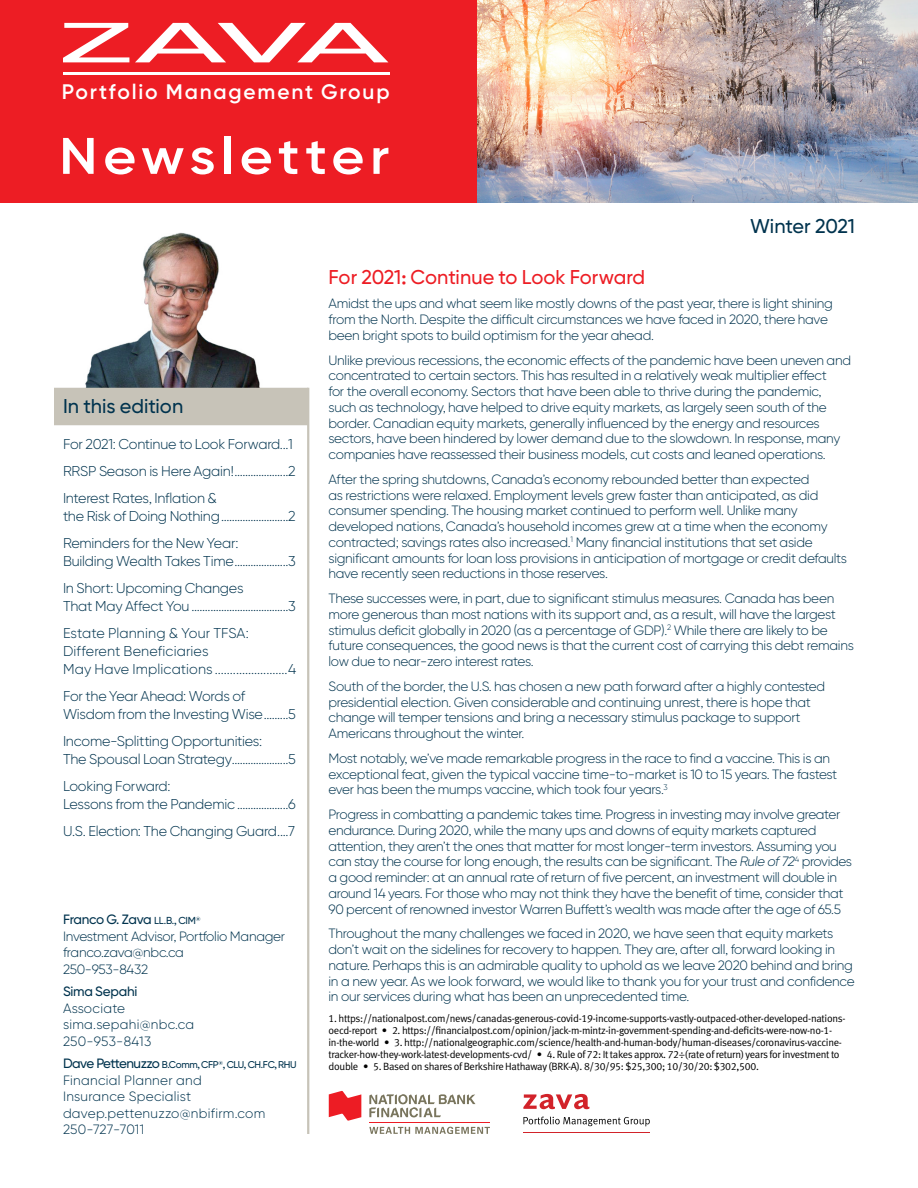
<style>
.page{position:relative;width:918px;height:1188px;background:#fff}
.page>*{position:absolute;margin:0;border:0;box-sizing:border-box;transform-origin:0 0}
.t1{font:500 56.4px "Gilroy BN";color:#fff;scale:2.58 1}
.t2{font:600 51.3px "Gilroy BN";letter-spacing:.095em;color:#fff;scale:1.11 1}
.t3{font:600 21px "Gilroy BN";letter-spacing:.085em;color:#fff}
.MASTER_Head{font:500 19.95px "Gilroy BN";letter-spacing:-.005em;color:#ed1d24}
.MASTER_TOC_title{font:500 19.95px "Gilroy BN";color:#00334e}
.MASTER_Cover_Date{font:500 19.95px "Gilroy BN";letter-spacing:-.01em;color:#00334e}
.t4{font:300 14.25px/18px "Gilroy BN";letter-spacing:-.015em;color:#00334e}
.t5{font:300 14.25px/18px "Gilroy BN";letter-spacing:.005em;color:#00334e}
.MASTER_Body{font:300 13.5px/15.8px "Gilroy BN";letter-spacing:-.02em;color:#00334e}
.MASTER_Body-2{font:300 13.5px/16.5px "Gilroy BN";letter-spacing:.02em;color:#00334e}
.MASTER_Body-3{font:500 13.5px "Gilroy BN";letter-spacing:-.02em;color:#00334e}
.MASTER_Legal{font:10.5px/12px "Meta Normal LF";letter-spacing:-.025em;color:#000}
.MASTER_Body-4{font:500 9.9px "Gilroy BN";letter-spacing:-.035em;color:#00334e}
.s1{font-size:10.2px}
.s2{font-size:13.5px}
.s3{font-style:italic}
</style>
<div class="page">
<img style="left:67px;top:232px;width:214px;height:156px">
<hr style="left:307px;top:388px;width:2px;height:746px;background:#c7c3b8">
<div style="left:54px;top:388px;width:254px;height:37px;background:#c7c3b8"></div>
<img style="left:477px;top:0;width:441px;height:203px">
<div style="left:0;top:0;width:477px;height:203px;background:#ed1d24"></div>
<hr style="left:63px;top:72px;width:326px;height:3px;background:#fff">
<svg style="left:523px;top:1094px;width:66px;height:15px"></svg>
<hr style="left:523px;top:1132px;width:127px;height:1px;background:#d2232a">
<svg style="left:523px;top:1117px;width:127px;height:9px"></svg>
<svg style="left:329px;top:1091px;width:32px;height:30px"></svg>
<svg style="left:369px;top:1127px;width:121px;height:7px"></svg>
<hr style="left:369px;top:1122px;width:121px;height:1px;background:#ed1c24">
<svg style="left:369px;top:1094px;width:106px;height:23px"></svg>
<p class="t1" style="left:57px;top:8px;width:130px">ZAVA</p>
<p class="t3" style="left:62px;top:78px;width:329px">Portfolio Management Group</p>
<p class="t2" style="left:59px;top:124px;width:299px">Newsletter</p>
<p class="MASTER_Cover_Date" style="left:750px;top:214px;width:106px">Winter 2021</p>
<p class="MASTER_TOC_title" style="left:63px;top:393px;width:122px">In this edition</p>
<p class="t4" style="left:63px;top:435px;width:231px">For 2021: Continue to Look Forward...1</p>
<p class="t4" style="left:63px;top:462px;width:234px">RRSP Season is Here Again!....................2</p>
<p class="t4" style="left:63px;top:489px;width:234px">Interest Rates, Inflation &amp;<br>the Risk of Doing Nothing.........................2</p>
<p class="t4" style="left:63px;top:534px;width:234px">Reminders for the New Year:<br>Building Wealth Takes Time....................3</p>
<p class="t4" style="left:63px;top:579px;width:234px">In Short: Upcoming Changes<br>That May Affect You ....................................3</p>
<p class="t5" style="left:63px;top:624px;width:235px">Estate Planning &amp; Your TFSA:<br>Different Beneficiaries<br>May Have Implications ........................4</p>
<p class="t4" style="left:63px;top:687px;width:234px">For the Year Ahead: Words of<br>Wisdom from the Investing Wise.........5</p>
<p class="t4" style="left:63px;top:732px;width:234px">Income-Splitting Opportunities:<br>The Spousal Loan Strategy.....................5</p>
<p class="t4" style="left:63px;top:777px;width:234px">Looking Forward:<br>Lessons from the Pandemic ...................6</p>
<p class="t4" style="left:63px;top:822px;width:233px">U.S. Election: The Changing Guard....7</p>
<p class="MASTER_Body-3" style="left:63px;top:911px;width:139px">Franco G. Zava <span class="s1">LL.B., CIM</span><sup>®</sup></p>
<p class="MASTER_Body" style="left:63px;top:927px;width:224px;line-height:16.5px">Investment Advisor, Portfolio Manager franco.zava@nbc.ca<br>250-953-8432</p>
<p class="MASTER_Body-3" style="left:63px;top:983px;width:76px">Sima Sepahi</p>
<p class="MASTER_Body-2" style="left:63px;top:999px;width:133px">Associate sima.sepahi@nbc.ca<br>250-953-8413</p>
<p class="MASTER_Body-4" style="left:63px;top:1058px;width:235px"><span class="s2">Dave Pettenuzzo</span> B.Comm, CFP<sup>®</sup>, CLU, CH.FC, RHU</p>
<p class="MASTER_Body-2" style="left:63px;top:1071px;width:204px">Financial Planner and<br>Insurance Specialist davep.pettenuzzo@nbifirm.com<br>250-727-7011</p>
<p class="MASTER_Head" style="left:328px;top:264px;width:318px">For 2021: Continue to Look Forward</p>
<p class="MASTER_Body" style="left:328px;top:296px;width:506px">Amidst the ups and what seem like mostly downs of the past year, there is light shining from the North. Despite the difficult circumstances we have faced in 2020, there have been bright spots to build optimism for the year ahead.</p>
<p class="MASTER_Body" style="left:328px;top:352px;width:524px">Unlike previous recessions, the economic effects of the pandemic have been uneven and concentrated to certain sectors. This has resulted in a relatively weak multiplier effect<br>for the overall economy. Sectors that have been able to thrive during the pandemic, such as technology, have helped to drive equity markets, as largely seen south of the border. Canadian equity markets, generally influenced by the energy and resources sectors, have been hindered by lower demand due to the slowdown. In response, many companies have reassessed their business models, cut costs and leaned operations.</p>
<p class="MASTER_Body" style="left:328px;top:471px;width:520px">After the spring shutdowns, Canada’s economy rebounded better than expected<br>as restrictions were relaxed. Employment levels grew faster than anticipated, as did consumer spending. The housing market continued to perform well. Unlike many developed nations, Canada’s household incomes grew at a time when the economy contracted; savings rates also increased.<sup>1</sup> Many financial institutions that set aside significant amounts for loan loss provisions in anticipation of mortgage or credit defaults have recently seen reductions in those reserves.</p>
<p class="MASTER_Body" style="left:328px;top:590px;width:527px">These successes were, in part, due to significant stimulus measures. Canada has been more generous than most nations with its support and, as a result, will have the largest stimulus deficit globally in 2020 (as a percentage of GDP).<sup>2</sup> While there are likely to be future consequences, the good news is that the current cost of carrying this debt remains low due to near-zero interest rates.</p>
<p class="MASTER_Body" style="left:328px;top:678px;width:498px">South of the border, the U.S. has chosen a new path forward after a highly contested presidential election. Given considerable and continuing unrest, there is hope that change will temper tensions and bring a necessary stimulus package to support Americans throughout the winter.</p>
<p class="MASTER_Body" style="left:328px;top:750px;width:510px">Most notably, we’ve made remarkable progress in the race to find a vaccine. This is an exceptional feat, given the typical vaccine time-to-market is 10 to 15 years. The fastest ever has been the mumps vaccine, which took four years.<sup>3</sup></p>
<p class="MASTER_Body" style="left:328px;top:806px;width:525px">Progress in combatting a pandemic takes time. Progress in investing may involve greater endurance. During 2020, while the many ups and downs of equity markets captured attention, they aren’t the ones that matter for most longer-term investors. Assuming you can stay the course for long enough, the results can be significant. The <span class="s3">Rule of 72</span><sup>4</sup> provides a good reminder: at an annual rate of return of five percent, an investment will double in around 14 years. For those who may not think they have the benefit of time, consider that 90 percent of renowned investor Warren Buffett’s wealth was made after the age of 65.5</p>
<p class="MASTER_Body" style="left:328px;top:926px;width:528px">Throughout the many challenges we faced in 2020, we have seen that equity markets don’t wait on the sidelines for recovery to happen. They are, after all, forward looking in nature. Perhaps this is an admirable quality to uphold as we leave 2020 behind and bring in a new year. As we look forward, we would like to thank you for your trust and confidence in our services during what has been an unprecedented time.</p>
<p class="MASTER_Legal" style="left:328px;top:1013px;width:519px">1. https://nationalpost.com/news/canadas-generous-covid-19-income-supports-vastly-outpaced-other-developed-nations&shy;oecd-report • 2. https://financialpost.com/opinion/jack-m-mintz-in-government-spending-and-deficits-were-now-no-1- in-the-world • 3. http://nationalgeographic.com/science/health-and-human-body/human-diseases/coronavirus-vaccine&shy;tracker-how-they-work-latest-developments-cvd/ • 4. Rule of 72: It takes approx. 72÷(rate of return) years for investment to double • 5. Based on shares of Berkshire Hathaway (BRK-A). 8/30/95: $25,300; 10/30/20: $302,500.</p>
</div>
